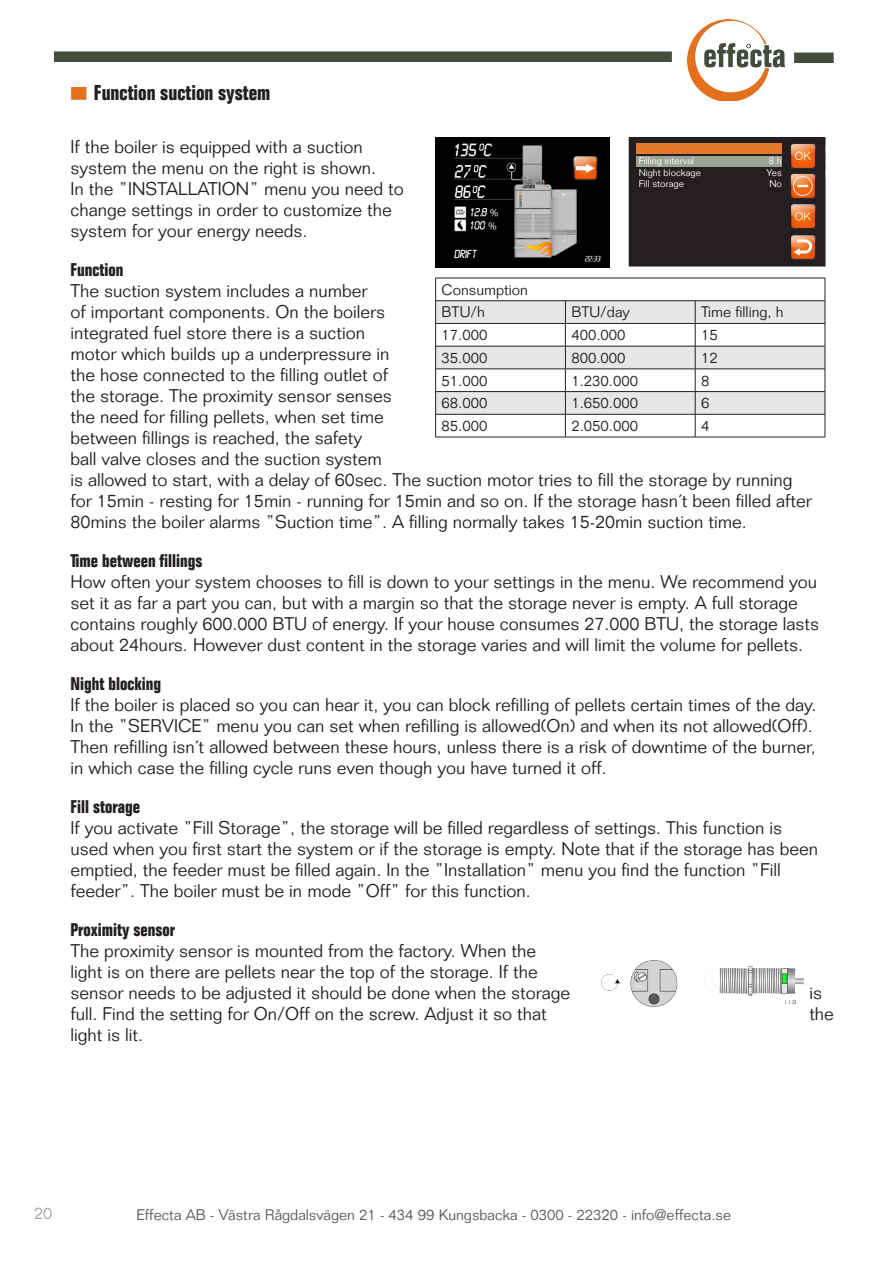
<style>
.page{position:relative;width:893px;height:1263px;background:#fff}
.page>*{position:absolute;margin:0;border:0;box-sizing:border-box;transform-origin:0 0}
.Rubrik{font:700 condensed 21px "Folio Std";color:#231f20}
.Bröd{font:300 18px/21px "Folio Std";color:#231f20}
.Rubrik_bröd{font:700 condensed 18px "Folio Std";color:#231f20}
.t1{font:300 16.5px "Folio Std";color:#a1a3a6}
.Tabell{font:300 15px "Folio Std";color:#231f20}
.t2{font:300 15px "Folio Std";color:#57585a}
.t3{font:300 9.6px "Folio Std";color:#fff}
.s1{font-family:"Impact";font-weight:400;font-stretch:normal;color:#e4701e}
</style>
<div class="page">
<div style="left:54px;top:51px;width:618px;height:11px;background:#434c3d"></div>
<div style="left:794px;top:53px;width:40px;height:10px;background:#434c3d"></div>
<img style="left:688px;top:20px;width:96px;height:81px">
<img style="left:601px;top:960px;width:203px;height:47px">
<img style="left:435px;top:138px;width:174px;height:129px">
<div style="left:629px;top:138px;width:196px;height:128px;background:#231f20"></div>
<div style="left:637px;top:156px;width:145px;height:11px;background:#9ba395"></div>
<img style="left:791px;top:235px;width:24px;height:25px">
<img style="left:791px;top:144px;width:24px;height:24px">
<img style="left:791px;top:174px;width:24px;height:24px">
<img style="left:791px;top:204px;width:24px;height:25px">
<div style="left:637px;top:143px;width:145px;height:11px;background:#e5782a"></div>
<hr style="left:435px;top:437px;width:130px;height:1px;background:#231f20">
<hr style="left:565px;top:437px;width:130px;height:1px;background:#231f20">
<hr style="left:695px;top:437px;width:130px;height:1px;background:#231f20">
<svg style="left:435px;top:278px;width:391px;height:159px"></svg>
<p class="Rubrik" style="left:72px;top:81px;width:200px"><span class="s1">▀</span> Function suction system</p>
<p class="Bröd" style="left:71px;top:136px;width:294px">If the boiler is equipped with a suction</p>
<p class="Bröd" style="left:71px;top:157px;width:307px">system the menu on the right is shown.</p>
<p class="Bröd" style="left:71px;top:178px;width:335px">In the ”INSTALLATION” menu you need to</p>
<p class="Bröd" style="left:71px;top:199px;width:323px">change settings in order to customize the system for your energy needs.</p>
<p class="Rubrik_bröd" style="left:71px;top:259px;width:54px">Function</p>
<p class="Bröd" style="left:71px;top:280px;width:743px">The suction system includes a number<br>of important components. On the boilers<br>integrated fuel store there is a suction<br>motor which builds up a underpressure in<br>the hose connected to the filling outlet of<br>the storage. The proximity sensor senses<br>the need for filling pellets, when set time<br>between fillings is reached, the safety<br>ball valve closes and the suction system<br>is allowed to start, with a delay of 60sec. The suction motor tries to fill the storage by running for 15min - resting for 15min - running for 15min and so on. If the storage hasn´t been filled after 80mins the boiler alarms ”Suction time”. A filling normally takes 15-20min suction time.</p>
<p class="Rubrik_bröd" style="left:71px;top:550px;width:133px">Time between fillings</p>
<p class="Bröd" style="left:71px;top:571px;width:750px">How often your system chooses to fill is down to your settings in the menu. We recommend you set it as far a part you can, but with a margin so that the storage never is empty. A full storage contains roughly 600.000 BTU of energy. If your house consumes 27.000 BTU, the storage lasts about 24hours. However dust content in the storage varies and will limit the volume for pellets.</p>
<p class="Rubrik_bröd" style="left:71px;top:673px;width:92px">Night blocking</p>
<p class="Bröd" style="left:71px;top:694px;width:747px">If the boiler is placed so you can hear it, you can block refilling of pellets certain times of the day.<br>In the ”SERVICE” menu you can set when refilling is allowed(On) and when its not allowed(Off).<br>Then refilling isn´t allowed between these hours, unless there is a risk of downtime of the burner, in which case the filling cycle runs even though you have turned it off.</p>
<p class="Rubrik_bröd" style="left:71px;top:796px;width:71px">Fill storage</p>
<p class="Bröd" style="left:71px;top:817px;width:749px">If you activate ”Fill Storage”, the storage will be filled regardless of settings. This function is used when you first start the system or if the storage is empty. Note that if the storage has been emptied, the feeder must be filled again. In the ”Installation” menu you find the function ”Fill feeder”. The boiler must be in mode ”Off” for this function.</p>
<p class="Rubrik_bröd" style="left:71px;top:919px;width:106px">Proximity sensor</p>
<p class="Bröd" style="left:71px;top:940px;width:501px">The proximity sensor is mounted from the factory. When the light is on there are pellets near the top of the storage. If the sensor needs to be adjusted it should be done when the storage</p>
<p class="t3" style="left:769px;top:155px;width:14px">8 h</p>
<p class="t3" style="left:767px;top:167px;width:17px">Yes</p>
<p class="t3" style="left:769px;top:178px;width:14px">No</p>
<p class="t3" style="left:639px;top:155px;width:57px">Filling interval</p>
<p class="t3" style="left:639px;top:167px;width:64px">Night blockage</p>
<p class="t3" style="left:639px;top:178px;width:47px">Fill storage</p>
<p class="Tabell" style="left:442px;top:280px;width:88px">Consumption</p>
<p class="Tabell" style="left:442px;top:303px;width:45px">BTU/h</p>
<p class="Tabell" style="left:571px;top:303px;width:60px">BTU/day</p>
<p class="Tabell" style="left:701px;top:303px;width:84px">Time filling, h</p>
<p class="Tabell" style="left:442px;top:326px;width:47px">17.000</p>
<p class="Tabell" style="left:571px;top:326px;width:56px">400.000</p>
<p class="Tabell" style="left:701px;top:326px;width:18px">15</p>
<p class="Tabell" style="left:442px;top:349px;width:47px">35.000</p>
<p class="Tabell" style="left:571px;top:349px;width:56px">800.000</p>
<p class="Tabell" style="left:701px;top:349px;width:18px">12</p>
<p class="Tabell" style="left:442px;top:371px;width:47px">51.000</p>
<p class="Tabell" style="left:571px;top:371px;width:68px">1.230.000</p>
<p class="Tabell" style="left:701px;top:371px;width:10px">8</p>
<p class="Tabell" style="left:442px;top:394px;width:47px">68.000</p>
<p class="Tabell" style="left:571px;top:394px;width:68px">1.650.000</p>
<p class="Tabell" style="left:701px;top:394px;width:10px">6</p>
<p class="Tabell" style="left:442px;top:417px;width:47px">85.000</p>
<p class="Tabell" style="left:571px;top:417px;width:68px">2.050.000</p>
<p class="Tabell" style="left:701px;top:417px;width:10px">4</p>
<p class="Bröd" style="left:810px;top:982px;width:14px">is</p>
<p class="Bröd" style="left:71px;top:1003px;width:478px">full. Find the setting for On/Off on the screw. Adjust it so that</p>
<p class="Bröd" style="left:810px;top:1003px;width:26px">the</p>
<p class="Bröd" style="left:71px;top:1024px;width:74px">light is lit.</p>
<p class="t1" style="left:34px;top:1204px;width:20px">20</p>
<p class="t2" style="left:136px;top:1205px;width:596px">Effecta AB - Västra Rågdalsvägen 21 - 434 99 Kungsbacka - 0300 - 22320 - info@effecta.se</p>
</div>
